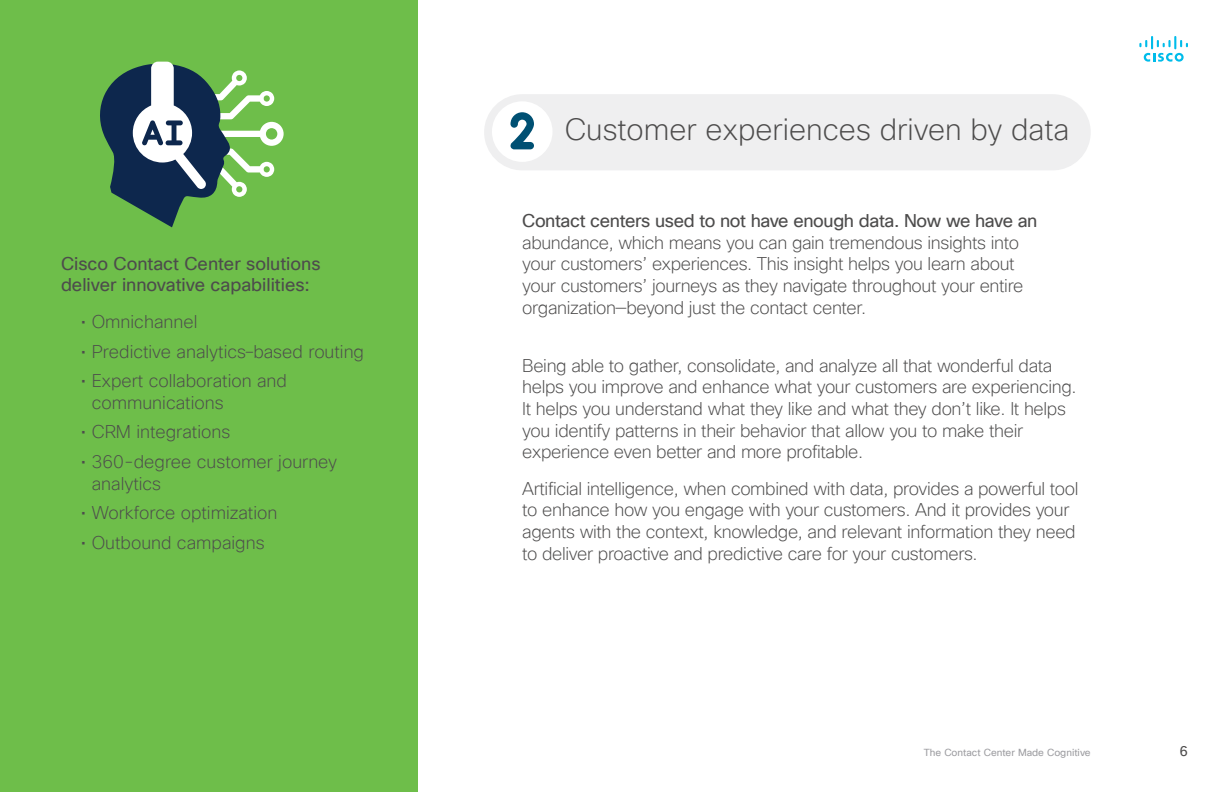
<style>
.page{position:relative;width:1224px;height:792px;background:#fff}
.page>*{position:absolute;margin:0;border:0;box-sizing:border-box;transform-origin:0 0}
.t1{font:200 30px "Cisco Sans TT";color:#4d4c4c}
.t2{font:200 18px/21.6px "Cisco Sans TT";letter-spacing:-.02em;color:#4d4c4c}
.t3{font:200 18px/21.6px "Cisco Sans TT";color:#4d4c4c}
.t4{font:18px/21.6px "Cisco Sans TT";color:#4d4c4c}
.t5{font:18px "Cisco Sans TT";letter-spacing:-.02em;color:#4d4c4c}
.t6{font:14px "Cisco Sans TT";color:#4d4c4c}
.t7{font:10px "Cisco Sans TT";color:#9e9ea2}
</style>
<div class="page">
<svg style="left:1139px;top:36px;width:49px;height:26px"></svg>
<div style="left:484px;top:94px;width:607px;height:76px;background:#efeff0;border-radius:38px"></div>
<div style="left:492px;top:101px;width:61px;height:61px;background:#fff;border-radius:50%"></div>
<svg style="left:510px;top:112px;width:24px;height:37px"></svg>
<div style="left:0;top:0;width:418px;height:792px;background:#6ebe4a"></div>
<svg style="left:100px;top:62px;width:184px;height:165px"></svg>
<p class="t4" style="left:61px;top:253px;width:261px">Cisco Contact Center solutions deliver innovative capabilities:</p>
<p class="t3" style="left:81px;top:311px;width:118px">• Omnichannel</p>
<p class="t3" style="left:81px;top:341px;width:285px">• Predictive analytics–based routing</p>
<p class="t3" style="left:92px;top:371px;width:197px;text-indent:-11px">• Expert collaboration and communications</p>
<p class="t3" style="left:81px;top:422px;width:151px">• CRM integrations</p>
<p class="t3" style="left:92px;top:451px;width:247px;text-indent:-11px">• 360-degree customer journey analytics</p>
<p class="t3" style="left:81px;top:503px;width:198px">• Workforce optimization</p>
<p class="t3" style="left:81px;top:532px;width:185px">• Outbound campaigns</p>
<h1 class="t1" style="left:565px;top:110px;width:506px">Customer experiences driven by data</h1>
<p class="t5" style="left:522px;top:209px;width:517px">Contact centers used to not have enough data. Now we have an</p>
<p class="t2" style="left:522px;top:232px;width:503px">abundance, which means you can gain tremendous insights into your customers’ experiences. This insight helps you learn about your customers’ journeys as they navigate throughout your entire organization—beyond just the contact center.</p>
<p class="t2" style="left:522px;top:355px;width:556px">Being able to gather, consolidate, and analyze all that wonderful data helps you improve and enhance what your customers are experiencing.<br>It helps you understand what they like and what they don’t like. It helps you identify patterns in their behavior that allow you to make their experience even better and more profitable.</p>
<p class="t2" style="left:522px;top:478px;width:558px">Artificial intelligence, when combined with data, provides a powerful tool to enhance how you engage with your customers. And it provides your agents with the context, knowledge, and relevant information they need to deliver proactive and predictive care for your customers.</p>
<p class="t7" style="left:924px;top:746px;width:168px">The Contact Center Made Cognitive</p>
<p class="t6" style="left:1180px;top:742px;width:10px">6</p>
</div>
